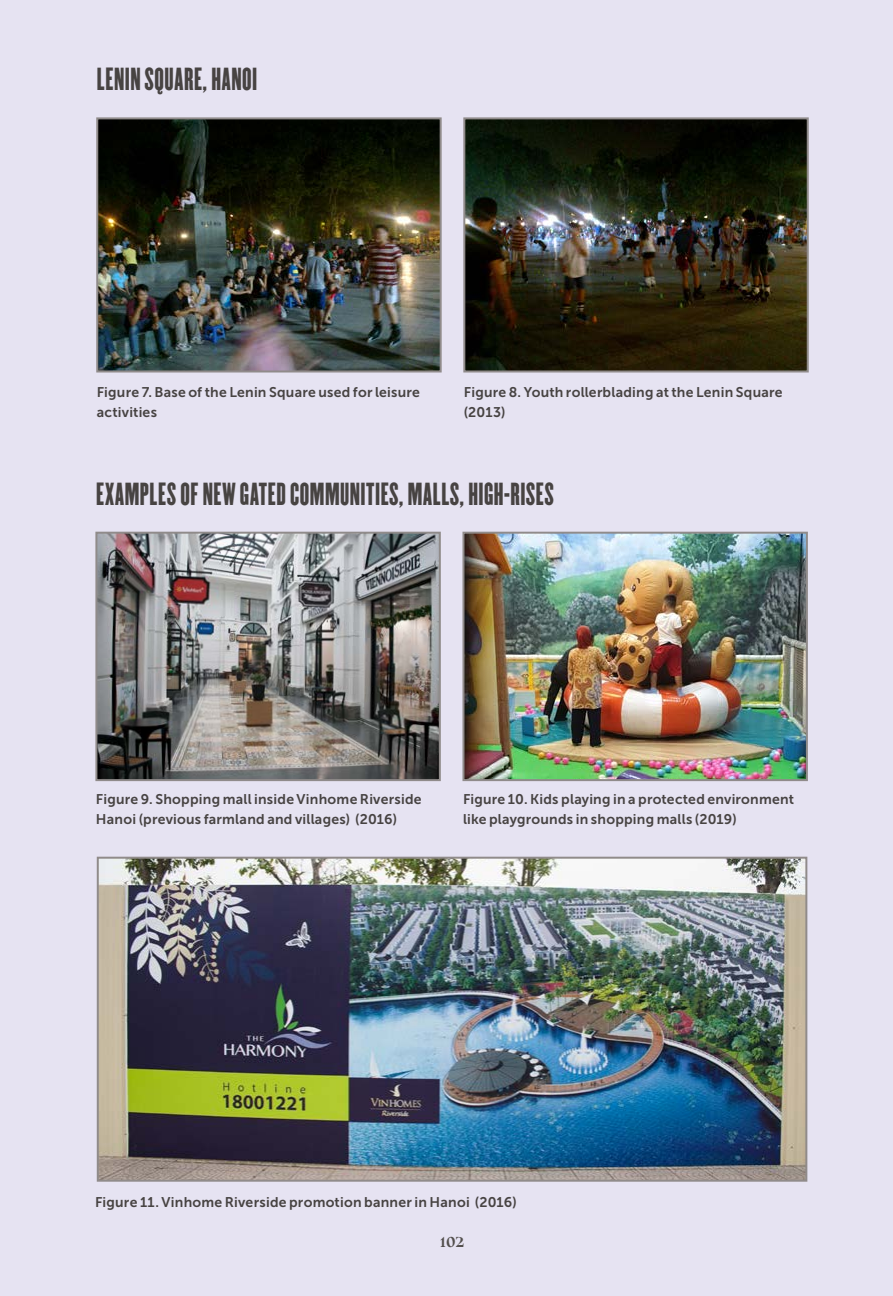
<style>
.page{position:relative;width:893px;height:1296px;background:#fff}
.page>*{position:absolute;margin:0;border:0;box-sizing:border-box;transform-origin:0 0}
.t1{font:28px "Champion HTF Featherweight";letter-spacing:.02em;color:#474342}
.t2{font:700 17px "Bluu Next";color:#534f4d}
.t3{font:14px/20px "Museo Sans 700";letter-spacing:.015em;color:#474342}
</style>
<div class="page">
<div style="left:0;top:0;width:892px;height:1296px;background:#e6e3f2"></div>
<img style="left:99px;top:120px;width:339px;height:250px">
<div style="left:96px;top:117px;width:345px;height:256px;border:2px solid #908b8a"></div>
<img style="left:466px;top:120px;width:339px;height:250px">
<div style="left:463px;top:117px;width:345px;height:256px;border:2px solid #908b8a"></div>
<img style="left:98px;top:535px;width:340px;height:243px">
<div style="left:95px;top:532px;width:346px;height:249px;border:2px solid #908b8a"></div>
<img style="left:465px;top:535px;width:339px;height:243px">
<div style="left:462px;top:532px;width:345px;height:249px;border:2px solid #908b8a"></div>
<img style="left:100px;top:860px;width:704px;height:319px">
<div style="left:97px;top:857px;width:710px;height:325px;border:2px solid #908b8a"></div>
<h1 class="t1" style="left:97px;top:69px;width:162px">LENIN SQUARE, HANOI</h1>
<p class="t3" style="left:97px;top:382px;width:324px">Figure 7. Base of the Lenin Square used for leisure activities</p>
<p class="t3" style="left:464px;top:382px;width:320px">Figure 8. Youth rollerblading at the Lenin Square (2013)</p>
<h1 class="t1" style="left:96px;top:484px;width:459px">EXAMPLES OF NEW GATED COMMUNITIES, MALLS, HIGH-RISES</h1>
<p class="t3" style="left:96px;top:789px;width:327px">Figure 9. Shopping mall inside Vinhome Riverside<br>Hanoi (previous farmland and villages) (2016)</p>
<p class="t3" style="left:463px;top:789px;width:333px">Figure 10. Kids playing in a protected environment like playgrounds in shopping malls (2019)</p>
<p class="t3" style="left:95px;top:1192px;width:423px">Figure 11. Vinhome Riverside promotion banner in Hanoi (2016)</p>
<p class="t2" style="left:439px;top:1231px;width:26px">102</p>
</div>
